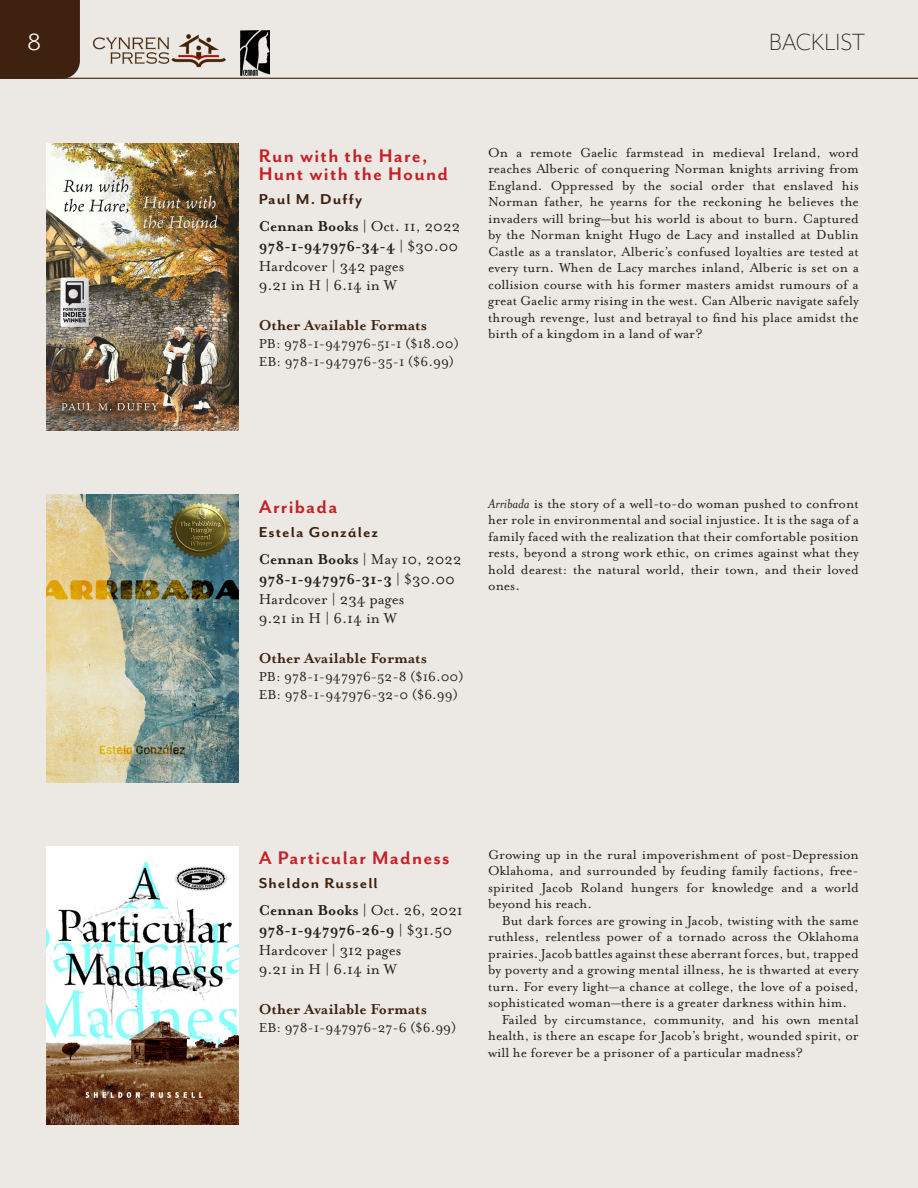
<style>
.page{position:relative;width:918px;height:1188px;background:#ece9e5}
.page>*{position:absolute;margin:0;border:0;box-sizing:border-box;transform-origin:0 0}
.t1{font:300 27px "Mr Eaves San OT";color:#231f20}
.t2{font:27px "Mr Eaves San OT";color:#fff}
.title_backlist{font:700 21px/18px "Mr Eaves San OT";letter-spacing:.06em;color:#c32328}
.t3{font:16.5px "Mrs Eaves OT";color:#231f20}
.t4{font:700 16.5px "Mrs Eaves OT";color:#231f20}
.t5{font:700 16.5px "Mrs Eaves OT";color:#3f210f}
.author_backlist{font:700 16.5px "Mr Eaves San OT";letter-spacing:.06em;color:#3f210f;scale:1.06 1}
.backlist_des_para1{font:15px/16.5px "Mrs Eaves OT";color:#231f20;text-align:justify}
.backlist_des_para2{font:15px/16.5px "Mrs Eaves OT";color:#231f20;text-align:justify}
.s1{font-weight:700}
.s2{font-weight:400}
.s3{font-style:italic}
</style>
<div class="page">
<img style="left:46px;top:144px;width:192px;height:286px">
<img style="left:46px;top:495px;width:192px;height:288px">
<img style="left:46px;top:846px;width:192px;height:278px">
<svg style="left:0;top:0;width:918px;height:79px"></svg>
<h1 class="t2" style="left:27px;top:27px;width:16px">8</h1>
<h1 class="t1" style="left:769px;top:27px;width:98px">BACKLIST</h1>
<p class="title_backlist" style="left:259px;top:146px;width:191px">Run with the Hare,<br>Hunt with the Hound</p>
<p class="author_backlist" style="left:259px;top:190px;width:99px">Paul M. Duffy</p>
<p class="t3" style="left:259px;top:217px;width:203px"><span class="s1">Cennan Books</span> | Oct. 11, 2022</p>
<p class="t4" style="left:259px;top:236px;width:201px">978-1-947976-34-4 <span class="s2">| $30.00</span></p>
<p class="t3" style="left:259px;top:256px;width:147px">Hardcover | 342 pages</p>
<p class="t3" style="left:259px;top:276px;width:140px">9.21 in H | 6.14 in W</p>
<p class="t5" style="left:259px;top:316px;width:170px">Other Available Formats</p>
<p class="backlist_des_para1" style="left:259px;top:335px;width:202px">PB: 978-1-947976-51-1 ($18.00)</p>
<p class="backlist_des_para1" style="left:259px;top:353px;width:197px">EB: 978-1-947976-35-1 ($6.99)</p>
<p class="backlist_des_para1" style="left:488px;top:144px;width:372px">On a remote Gaelic farmstead in medieval Ireland, word reaches Alberic of conquering Norman knights arriving from England. Oppressed by the social order that enslaved his Norman father, he yearns for the reckoning he believes the invaders will bring—but his world is about to burn. Captured by the Norman knight Hugo de Lacy and installed at Dublin Castle as a translator, Alberic’s confused loyalties are tested at every turn. When de Lacy marches inland, Alberic is set on a collision course with his former masters amidst rumours of a great Gaelic army rising in the west. Can Alberic navigate safely through revenge, lust and betrayal to find his place amidst the birth of a kingdom in a land of war?</p>
<p class="title_backlist" style="left:259px;top:497px;width:80px">Arribada</p>
<p class="author_backlist" style="left:259px;top:523px;width:114px">Estela González</p>
<p class="t4" style="left:259px;top:550px;width:205px">Cennan Books <span class="s2">| May 10, 2022</span></p>
<p class="t4" style="left:259px;top:569px;width:198px">978-1-947976-31-3 <span class="s2">| $30.00</span></p>
<p class="t3" style="left:259px;top:589px;width:147px">Hardcover | 234 pages</p>
<p class="t3" style="left:259px;top:609px;width:140px">9.21 in H | 6.14 in W</p>
<p class="t5" style="left:259px;top:649px;width:170px">Other Available Formats</p>
<p class="backlist_des_para1" style="left:259px;top:668px;width:207px">PB: 978-1-947976-52-8 ($16.00)</p>
<p class="backlist_des_para1" style="left:259px;top:686px;width:201px">EB: 978-1-947976-32-0 ($6.99)</p>
<p class="backlist_des_para1" style="left:488px;top:495px;width:372px"><span class="s3">Arribada</span> is the story of a well-to-do woman pushed to confront her role in environmental and social injustice. It is the saga of a family faced with the realization that their comfortable position rests, beyond a strong work ethic, on crimes against what they hold dearest: the natural world, their town, and their loved ones.</p>
<p class="title_backlist" style="left:259px;top:848px;width:193px">A Particular Madness</p>
<p class="author_backlist" style="left:259px;top:874px;width:114px">Sheldon Russell</p>
<p class="t3" style="left:259px;top:901px;width:206px"><span class="s1">Cennan Books</span> | Oct. 26, 2021</p>
<p class="t4" style="left:259px;top:920px;width:195px">978-1-947976-26-9 <span class="s2">| $31.50</span></p>
<p class="t3" style="left:259px;top:940px;width:144px">Hardcover | 312 pages</p>
<p class="t3" style="left:259px;top:960px;width:140px">9.21 in H | 6.14 in W</p>
<p class="t5" style="left:259px;top:1000px;width:170px">Other Available Formats</p>
<p class="backlist_des_para1" style="left:259px;top:1019px;width:199px">EB: 978-1-947976-27-6 ($6.99)</p>
<p class="backlist_des_para1" style="left:488px;top:846px;width:372px">Growing up in the rural impoverishment of post-Depression Oklahoma, and surrounded by feuding family factions, free&shy;spirited Jacob Roland hungers for knowledge and a world beyond his reach.</p>
<p class="backlist_des_para2" style="left:488px;top:912px;width:372px;text-indent:14px">But dark forces are growing in Jacob, twisting with the same ruthless, relentless power of a tornado across the Oklahoma prairies. Jacob battles against these aberrant forces, but, trapped by poverty and a growing mental illness, he is thwarted at every turn. For every light—a chance at college, the love of a poised, sophisticated woman—there is a greater darkness within him.</p>
<p class="backlist_des_para2" style="left:488px;top:1011px;width:372px;text-indent:14px">Failed by circumstance, community, and his own mental health, is there an escape for Jacob’s bright, wounded spirit, or will he forever be a prisoner of a particular madness?</p>
</div>
